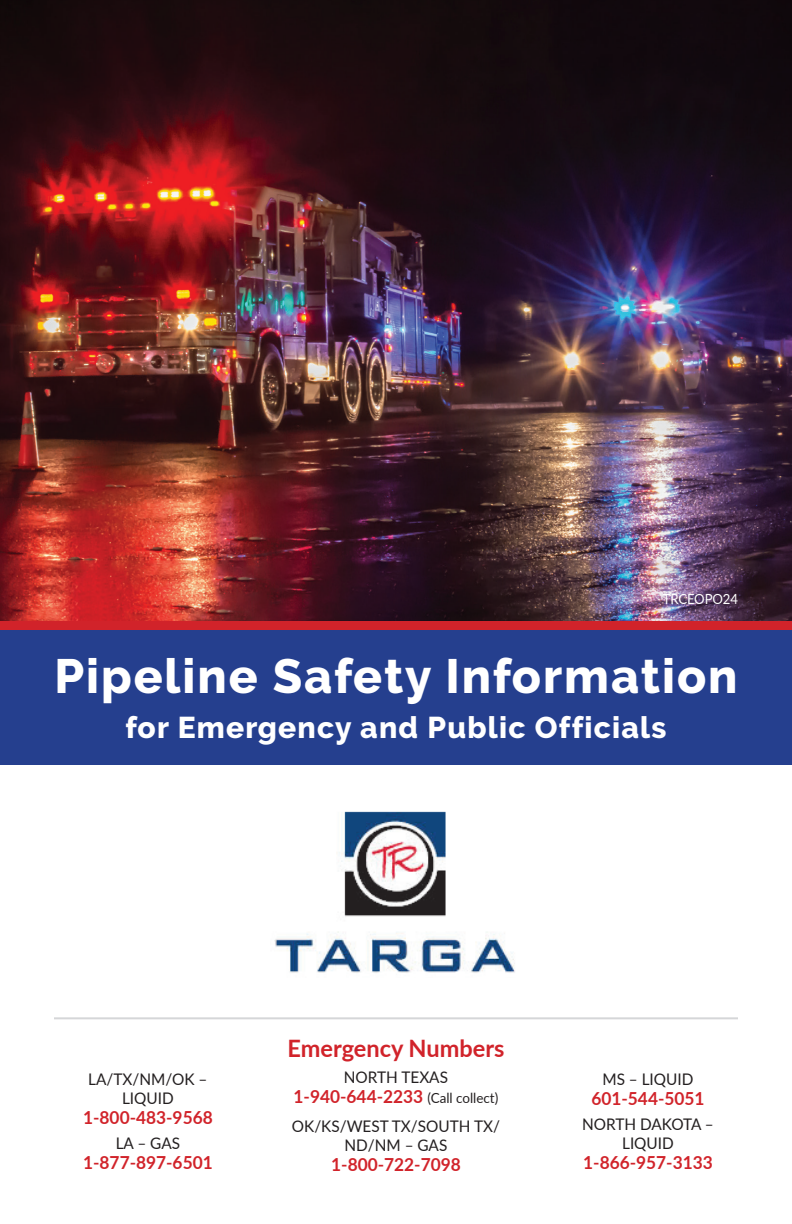
<style>
.page{position:relative;width:792px;height:1224px;background:#fff}
.page>*{position:absolute;margin:0;border:0;box-sizing:border-box;transform-origin:0 0}
.t1{font:800 48px "Raleway";letter-spacing:.04em;color:#fff}
.t2{font:800 30px "Raleway";letter-spacing:.04em;color:#fff}
.t3{font:700 24px "Lato";color:#d1232a}
.t4{font:700 18px "Lato";color:#d1232a;scale:.96 1}
.t5{font:16px/19.2px "Lato";color:#231f20;text-align:center;scale:.96 1}
.t6{font:14px "Lato";letter-spacing:-.01em;color:#fff;scale:.94 1}
.s1{font-weight:400;font-size:14px;color:#231f20}
</style>
<div class="page">
<img style="left:274px;top:811px;width:241px;height:162px">
<img style="left:0;top:0;width:792px;height:621px">
<div style="left:0;top:630px;width:792px;height:135px;background:#253f8e"></div>
<div style="left:0;top:621px;width:792px;height:9px;background:#d1232a"></div>
<hr style="left:54px;top:1017px;width:684px;height:2px;background:#d5d6d8">
<p class="t6" style="left:663px;top:589px;width:82px">TRCEOPO24</p>
<h1 class="t1" style="left:54px;top:649px;width:685px">Pipeline Safety Information</h1>
<h2 class="t2" style="left:126px;top:711px;width:542px">for Emergency and Public Officials</h2>
<p class="t5" style="left:88px;top:1069px;width:126px">LA/TX/NM/OK –<br>LIQUID</p>
<p class="t4" style="left:83px;top:1104px;width:136px">1-800-483-9568</p>
<p class="t5" style="left:116px;top:1133px;width:69px">LA – GAS</p>
<p class="t4" style="left:83px;top:1150px;width:136px">1-877-897-6501</p>
<h3 class="t3" style="left:288px;top:1030px;width:218px">Emergency Numbers</h3>
<p class="t5" style="left:344px;top:1067px;width:110px">NORTH TEXAS</p>
<p class="t4" style="left:294px;top:1084px;width:215px">1-940-644-2233 <span class="s1">(Call collect)</span></p>
<p class="t5" style="left:292px;top:1116px;width:218px">OK/KS/WEST TX/SOUTH TX/<br>ND/NM – GAS</p>
<p class="t4" style="left:331px;top:1151px;width:136px">1-800-722-7098</p>
<p class="t5" style="left:602px;top:1069px;width:96px">MS – LIQUID</p>
<p class="t4" style="left:591px;top:1085px;width:119px">601-544-5051</p>
<p class="t5" style="left:582px;top:1114px;width:139px">NORTH DAKOTA –<br>LIQUID</p>
<p class="t4" style="left:583px;top:1150px;width:136px">1-866-957-3133</p>
</div>
